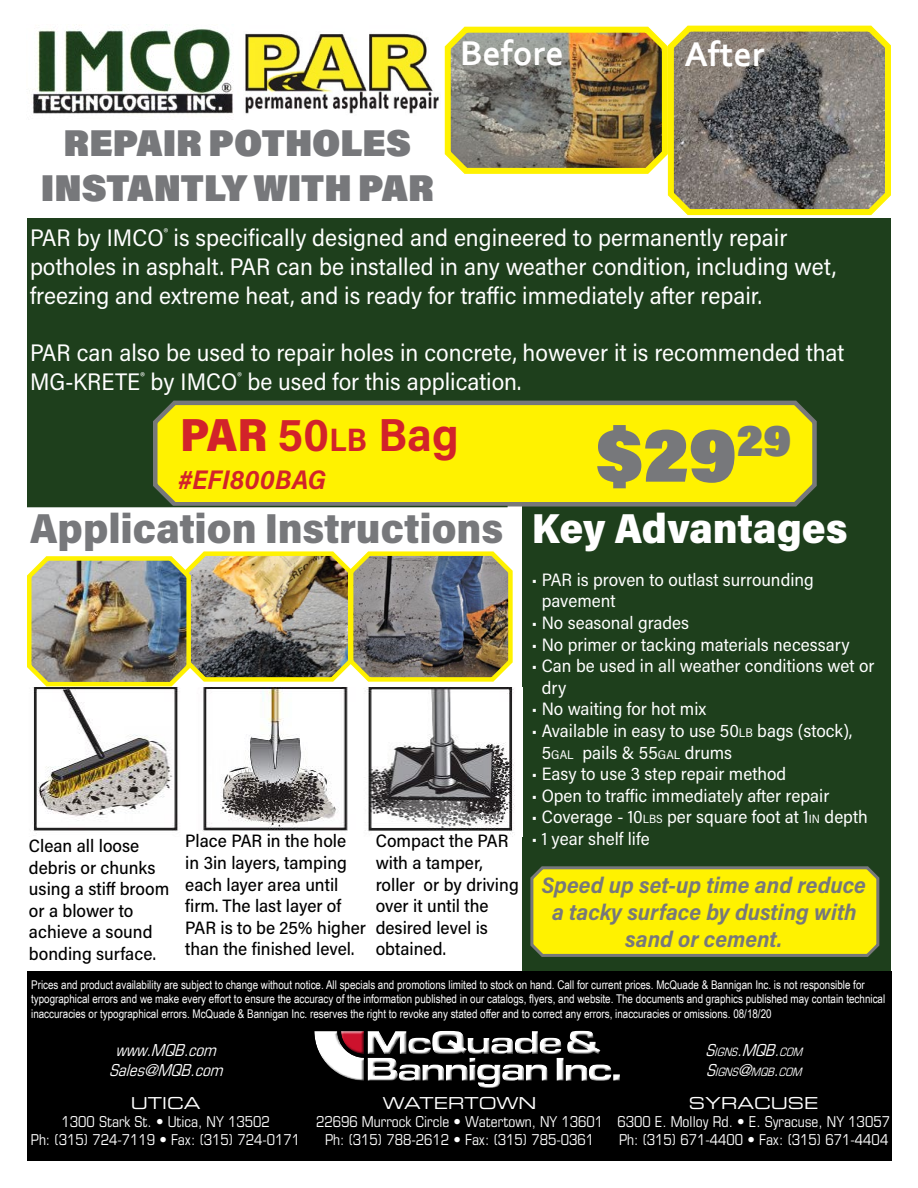
<style>
.page{position:relative;width:918px;height:1188px;background:#fff}
.page>*{position:absolute;margin:0;border:0;box-sizing:border-box;transform-origin:0 0}
.t1{font:900 76.5px "Acumin Pro Semi Cond";color:#77787b}
.t2{font:700 46.5px "Acumin Pro Semi Cond";color:#d2232a}
.t3{font:900 42px "Acumin Pro Semi Cond";color:#77787b}
.t4{font:900 42px "Acumin Pro Semi Cond";letter-spacing:-.005em;color:#fff}
.t5{font:900 37.5px/45px "Acumin Pro Semi Cond";color:#77787b;text-align:center}
.t6{font:700 36px "Corbel";color:#fff}
.t7{font:italic 700 27px "Acumin Pro Semi Cond";color:#d2232a}
.t8{font:24px/28.8px "Acumin Pro Semi Cond";color:#fff}
.t9{font:italic 700 22.5px/27px "Acumin Pro Semi Cond";color:#77787b;text-align:center}
.t10{font:18px/21.6px "Acumin Pro Semi Cond";color:#fff}
.t11{font:500 18px/21.6px "Acumin Pro Semi Cond";color:#000}
.t12{font:italic condensed 16.5px/19.8px "Eurostile";color:#fff;text-align:center}
.t13{font:16.5px "Eurostile Extended Two";color:#fff}
.t14{font:condensed 15px/18px "Eurostile";color:#fff;text-align:center}
.t15{font:12px/14.4px "Arial Narrow";color:#fff}
.t16{font:italic condensed 11.55px/19.8px "Eurostile";color:#fff}
.s1{font-weight:900}
.s2{font-size:32.55px}
.s3{font-size:12.6px}
.s4{font-size:12px}
.s5{font-size:16.5px}
</style>
<div class="page">
<div style="left:523px;top:491px;width:368px;height:481px;background:#1e3f1c"></div>
<div style="left:27px;top:219px;width:864px;height:287px;background:#1e3f1c"></div>
<img style="left:245px;top:33px;width:194px;height:81px">
<img style="left:444px;top:26px;width:221px;height:148px">
<svg style="left:665px;top:25px;width:226px;height:191px;background:#898466"></svg>
<img style="left:31px;top:24px;width:202px;height:90px">
<svg style="left:149px;top:400px;width:668px;height:111px;background:#e9df10"></svg>
<hr style="left:27px;top:506px;width:481px;height:1px;background:#1e3f1c">
<img style="left:30px;top:689px;width:485px;height:148px">
<img style="left:27px;top:551px;width:486px;height:138px">
<svg style="left:530px;top:866px;width:350px;height:91px;background:#f0e509"></svg>
<div style="left:28px;top:972px;width:864px;height:189px;background:#000"></div>
<div style="left:316px;top:1030px;width:304px;height:58px;background:#000;opacity:.75"></div>
<h3 class="t5" style="left:41px;top:118px;width:395px">REPAIR POTHOLES<br>INSTANTLY WITH PAR</h3>
<h3 class="t6" style="left:460px;top:31px;width:105px">Before</h3>
<h3 class="t6" style="left:684px;top:32px;width:82px">After</h3>
<p class="t8" style="left:30px;top:222px;width:808px">PAR by IMCO<sup>®</sup> is specifically designed and engineered to permanently repair potholes in asphalt. PAR can be installed in any weather condition, including wet, freezing and extreme heat, and is ready for traffic immediately after repair.</p>
<h3 class="t8" style="left:30px;top:338px;width:816px">PAR can also be used to repair holes in concrete, however it is recommended that<br>MG-KRETE<sup>®</sup> by IMCO<sup>®</sup> be used for this application.</h3>
<h2 class="t2" style="left:180px;top:402px;width:280px"><span class="s1">PAR</span> 50<span class="s2">lb</span> Bag</h2>
<h3 class="t7" style="left:178px;top:460px;width:149px">#EFI800BAG</h3>
<h3 class="t3" style="left:30px;top:499px;width:475px">Application Instructions</h3>
<h3 class="t11" style="left:29px;top:834px;width:142px">Clean all loose debris or chunks using a stiff broom or a blower to achieve a sound bonding surface.</h3>
<h3 class="t11" style="left:185px;top:830px;width:182px">Place PAR in the hole<br>in 3in layers, tamping each layer area until firm. The last layer of<br>PAR is to be 25% higher than the finished level.</h3>
<h3 class="t11" style="left:376px;top:830px;width:145px">Compact the PAR with a tamper, roller or by driving over it until the desired level is obtained.</h3>
<h1 class="t1" style="left:596px;top:402px;width:197px">$29<sup>29</sup></h1>
<h3 class="t4" style="left:532px;top:499px;width:317px">Key Advantages</h3>
<h3 class="t10" style="left:542px;top:568px;width:274px;text-indent:-10px">• PAR is proven to outlast surrounding pavement</h3>
<h3 class="t10" style="left:532px;top:611px;width:159px">• No seasonal grades</h3>
<h3 class="t10" style="left:532px;top:633px;width:319px">• No primer or tacking materials necessary</h3>
<h3 class="t10" style="left:542px;top:654px;width:334px;text-indent:-10px">• Can be used in all weather conditions wet or dry</h3>
<h3 class="t10" style="left:532px;top:698px;width:176px">• No waiting for hot mix</h3>
<h3 class="t10" style="left:542px;top:719px;width:312px;text-indent:-10px">• Available in easy to use 50<span class="s3">lb</span> bags (stock),<br>5<span class="s3">gal</span> pails &amp; 55<span class="s3">gal</span> drums</h3>
<h3 class="t10" style="left:532px;top:762px;width:256px">• Easy to use 3 step repair method</h3>
<h3 class="t10" style="left:532px;top:784px;width:299px">• Open to traffic immediately after repair</h3>
<h3 class="t10" style="left:532px;top:806px;width:337px">• Coverage - 10<span class="s4">LBS</span> per square foot at 1<span class="s4">IN</span> depth</h3>
<h3 class="t10" style="left:532px;top:827px;width:119px">• 1 year shelf life</h3>
<h3 class="t9" style="left:541px;top:870px;width:326px">Speed up set-up time and reduce a tacky surface by dusting with sand or cement.</h3>
<p class="t15" style="left:31px;top:977px;width:856px">Prices and product availability are subject to change without notice. All specials and promotions limited to stock on hand. Call for current prices. McQuade &amp; Bannigan Inc. is not responsible for typographical errors and we make every effort to ensure the accuracy of the information published in our catalogs, flyers, and website. The documents and graphics published may contain technical inaccuracies or typographical errors. McQuade &amp; Bannigan Inc. reserves the right to revoke any stated offer and to correct any errors, inaccuracies or omissions. 08/18/20</p>
<h3 class="t12" style="left:109px;top:1040px;width:120px">www.MQB.com<br>Sales@MQB.com</h3>
<p class="t16" style="left:705px;top:1042px;width:99px"><span class="s5">S</span>IGNS <span class="s5">.MQB.</span>COM<br><span class="s5">S</span>IGNS<span class="s5">@</span>MQB <span class="s5">.</span>COM</p>
<h3 class="t13" style="left:131px;top:1092px;width:71px">UTICA</h3>
<p class="t14" style="left:31px;top:1113px;width:271px">1300 Stark St. • Utica, NY 13502<br>Ph: (315) 724-7119 • Fax: (315) 724-0171</p>
<h3 class="t13" style="left:383px;top:1092px;width:155px">WATERTOWN</h3>
<p class="t14" style="left:316px;top:1113px;width:289px">22696 Murrock Circle • Watertown, NY 13601<br>Ph: (315) 788-2612 • Fax: (315) 785-0361</p>
<h3 class="t13" style="left:689px;top:1092px;width:131px">SYRACUSE</h3>
<p class="t14" style="left:617px;top:1112px;width:274px;text-align:left">6300 E. Molloy Rd. • E. Syracuse, NY 13057<br>Ph: (315) 671-4400 • Fax: (315) 671-4404</p>
</div>
